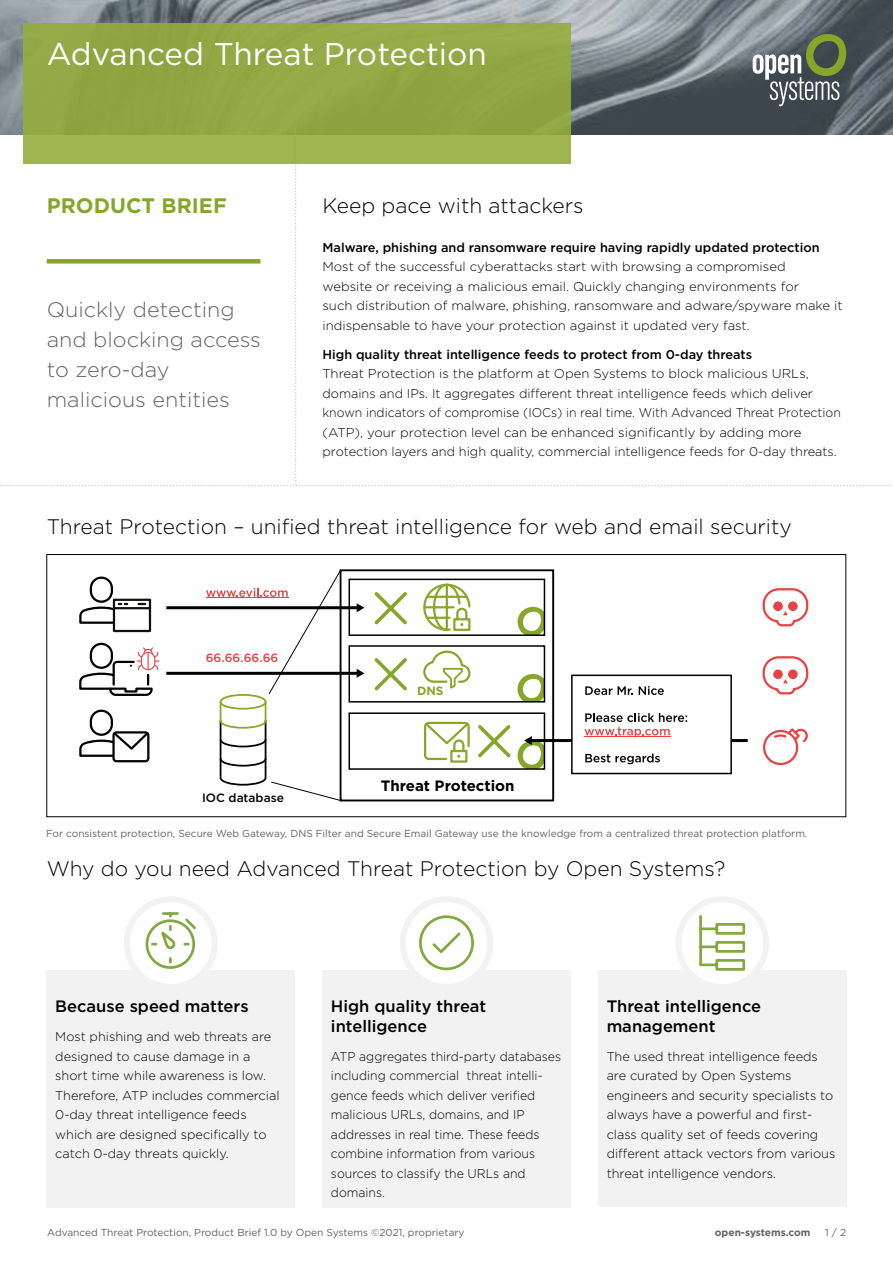
<style>
.page{position:relative;width:893px;height:1263px;background:#fff}
.page>*{position:absolute;margin:0;border:0;box-sizing:border-box;transform-origin:0 0}
.t1{font:31.5px "Gotham";color:#fff}
.t2{font:300 21px "Gotham";color:#000}
.t3{font:300 21px/30px "Gotham";color:#646363}
.t4{font:700 21px "Gotham";color:#86a62a}
.t5{font:500 16.5px/19.5px "Gotham";color:#000}
.t6{font:700 15px "Gotham";color:#000}
.t7{font:300 12.75px/19.5px "Gotham";color:#000}
.t8{font:300 12.75px/19.5px "Gotham";color:#000;scale:.96 1}
.t9{font:500 12.75px "Gotham";color:#000}
.t10{font:500 12px "Gotham";color:#e84245}
.t11{font:500 12px "Gotham";color:#000}
.t12{font:700 12px "Gotham";color:#86a62a}
.t13{font:10.2px "Gotham";color:#646363}
.t14{font:700 10.2px "Gotham";color:#646363}
</style>
<div class="page">
<img style="left:0;top:0;width:893px;height:125px">
<svg style="left:753px;top:32px;width:95px;height:74px;background:#6d786e"></svg>
<div style="left:23px;top:23px;width:547px;height:141px;background:#91a844"></div>
<svg style="left:0;top:125px;width:893px;height:361px"></svg>
<div style="left:47px;top:970px;width:248px;height:238px;background:#f2f2f2"></div>
<div style="left:322px;top:970px;width:248px;height:238px;background:#f2f2f2"></div>
<div style="left:598px;top:970px;width:248px;height:237px;background:#f2f2f2"></div>
<div style="left:127px;top:899px;width:88px;height:88px;background:linear-gradient(to right,#fcfcfc,#fcfcfc);border-radius:50%"></div>
<div style="left:124px;top:896px;width:94px;height:94px;border:6px solid #f2f2f2;border-radius:50%"></div>
<div style="left:403px;top:899px;width:87px;height:88px;background:linear-gradient(to right,#fcfcfc,#fcfcfc);border-radius:50%"></div>
<div style="left:400px;top:896px;width:93px;height:94px;border:6px solid #f2f2f2;border-radius:50%"></div>
<div style="left:678px;top:899px;width:88px;height:88px;background:#fff;border-radius:50%"></div>
<div style="left:675px;top:896px;width:94px;height:94px;border:6px solid #f2f2f2;border-radius:50%"></div>
<svg style="left:517px;top:673px;width:25px;height:26px"></svg>
<svg style="left:517px;top:606px;width:25px;height:27px"></svg>
<div style="left:340px;top:569px;width:214px;height:232px;border:2px solid #000"></div>
<div style="left:113px;top:599px;width:38px;height:33px;border:2px solid #13110c"></div>
<svg style="left:79px;top:576px;width:48px;height:49px"></svg>
<svg style="left:139px;top:603px;width:6px;height:2px"></svg>
<hr style="left:114px;top:607px;width:36px;height:2px;background:#13110c">
<svg style="left:762px;top:588px;width:47px;height:39px"></svg>
<svg style="left:762px;top:656px;width:47px;height:39px"></svg>
<svg style="left:423px;top:650px;width:48px;height:39px"></svg>
<svg style="left:423px;top:583px;width:48px;height:48px"></svg>
<div style="left:112px;top:731px;width:37px;height:31px;border:2px solid #000;border-radius:3px"></div>
<svg style="left:79px;top:709px;width:71px;height:49px"></svg>
<div style="left:349px;top:579px;width:196px;height:57px;border:2px solid #000"></div>
<div style="left:349px;top:645px;width:196px;height:57px;border:2px solid #000"></div>
<div style="left:349px;top:712px;width:196px;height:58px;border:2px solid #000"></div>
<svg style="left:763px;top:728px;width:45px;height:38px"></svg>
<hr style="left:166px;top:606px;width:192px;height:3px;background:#000">
<svg style="left:357px;top:603px;width:7px;height:9px"></svg>
<hr style="left:166px;top:672px;width:192px;height:3px;background:#000">
<svg style="left:357px;top:669px;width:7px;height:9px"></svg>
<hr style="left:531px;top:739px;width:217px;height:3px;background:#000">
<svg style="left:374px;top:592px;width:33px;height:33px"></svg>
<svg style="left:374px;top:658px;width:33px;height:33px"></svg>
<svg style="left:423px;top:721px;width:121px;height:47px"></svg>
<div style="left:572px;top:675px;width:159px;height:98px;background:#fff"></div>
<div style="left:571px;top:674px;width:161px;height:100px;border:2px solid #000"></div>
<svg style="left:585px;top:686px;width:48px;height:9px"></svg>
<svg style="left:639px;top:686px;width:25px;height:9px"></svg>
<hr style="left:584px;top:736px;width:87px;height:1px;background:#e84245">
<svg style="left:585px;top:713px;width:103px;height:23px"></svg>
<svg style="left:585px;top:753px;width:75px;height:11px"></svg>
<svg style="left:79px;top:642px;width:81px;height:54px"></svg>
<div style="left:141px;top:652px;width:14px;height:18px;border:1px solid #e84245;border-radius:7px"></div>
<svg style="left:206px;top:569px;width:136px;height:232px"></svg>
<div style="left:46px;top:554px;width:800px;height:263px;border:1px solid #000"></div>
<svg style="left:144px;top:911px;width:54px;height:59px"></svg>
<svg style="left:418px;top:914px;width:57px;height:58px"></svg>
<svg style="left:699px;top:915px;width:47px;height:56px"></svg>
<h1 class="t1" style="left:47px;top:34px;width:442px">Advanced Threat Protection</h1>
<h2 class="t4" style="left:47px;top:191px;width:182px">PRODUCT BRIEF</h2>
<h2 class="t2" style="left:322px;top:192px;width:263px">Keep pace with attackers</h2>
<p class="t9" style="left:322px;top:239px;width:499px">Malware, phishing and ransomware require having rapidly updated protection</p>
<p class="t7" style="left:322px;top:256px;width:522px">Most of the successful cyberattacks start with browsing a compromised<br>website or receiving a malicious email. Quickly changing environments for<br>such distribution of malware, phishing, ransomware and adware/spyware make it indispensable to have your protection against it updated very fast.</p>
<p class="t9" style="left:322px;top:346px;width:431px">High quality threat intelligence feeds to protect from 0-day threats</p>
<p class="t7" style="left:322px;top:364px;width:520px">Threat Protection is the platform at Open Systems to block malicious URLs, domains and IPs. It aggregates different threat intelligence feeds which deliver known indicators of compromise (IOCs) in real time. With Advanced Threat Protection (ATP), your protection level can be enhanced significantly by adding more protection layers and high quality, commercial intelligence feeds for 0-day threats.</p>
<h2 class="t3" style="left:47px;top:294px;width:216px">Quickly detecting and blocking access to zero-day malicious entities</h2>
<h2 class="t2" style="left:47px;top:514px;width:747px">Threat Protection – unified threat intelligence for web and email security</h2>
<p class="t10" style="left:206px;top:650px;width:74px">66.66.66.66</p>
<p class="t12" style="left:417px;top:683px;width:28px">DNS</p>
<p class="t6" style="left:381px;top:775px;width:135px">Threat Protection</p>
<p class="t11" style="left:202px;top:790px;width:83px">IOC database</p>
<p class="t13" style="left:46px;top:826px;width:763px">For consistent protection, Secure Web Gateway, DNS Filter and Secure Email Gateway use the knowledge from a centralized threat protection platform.</p>
<h2 class="t2" style="left:47px;top:855px;width:680px">Why do you need Advanced Threat Protection by Open Systems?</h2>
<p class="t5" style="left:55px;top:996px;width:195px">Because speed matters</p>
<p class="t7" style="left:55px;top:1027px;width:226px">Most phishing and web threats are designed to cause damage in a short time while awareness is low.<br>Therefore, ATP includes commercial<br>0-day threat intelligence feeds which are designed specifically to catch 0-day threats quickly.</p>
<p class="t5" style="left:331px;top:996px;width:157px">High quality threat intelligence</p>
<p class="t8" style="left:331px;top:1046px;width:241px">ATP aggregates third-party databases including commercial threat intelli&shy;gence feeds which deliver verified malicious URLs, domains, and IP addresses in real time. These feeds combine information from various sources to classify the URLs and domains.</p>
<p class="t5" style="left:607px;top:996px;width:156px">Threat intelligence management</p>
<p class="t7" style="left:607px;top:1046px;width:230px">The used threat intelligence feeds are curated by Open Systems engineers and security specialists to always have a powerful and first&shy;class quality set of feeds covering different attack vectors from various threat intelligence vendors.</p>
<p class="t13" style="left:47px;top:1226px;width:419px">Advanced Threat Protection, Product Brief 1.0 by Open Systems ©2021, proprietary</p>
<p class="t14" style="left:715px;top:1226px;width:97px">open-systems.com</p>
<p class="t13" style="left:825px;top:1226px;width:22px">1 / 2</p>
</div>
